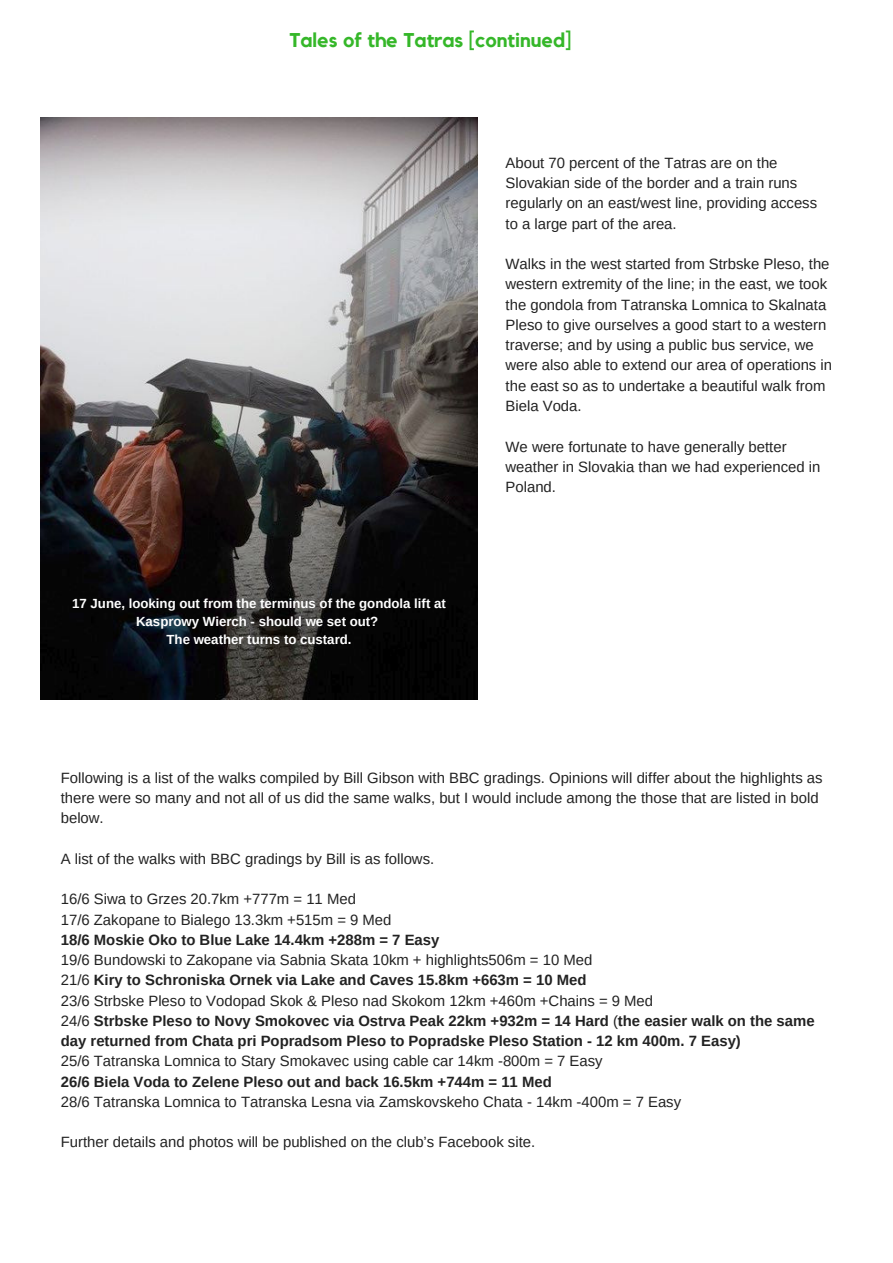
<style>
.page{position:relative;width:893px;height:1263px;background:#fff}
.page>*{position:absolute;margin:0;border:0;box-sizing:border-box;transform-origin:0 0}
.t1{font:700 19.8px "Kollektif";color:#35b729}
.t2{font:14.85px/20.2px "Arimo";color:#222}
.t3{font:700 14.85px/20.2px "Arimo";color:#222}
.t4{font:700 13.2px/18px "Arimo";color:#fff;text-align:center}
.s1{font-weight:400}
</style>
<div class="page">
<img style="left:41px;top:117px;width:436px;height:582px">
<h1 class="t1" style="left:289px;top:31px;width:283px">Tales of the Tatras [continued]</h1>
<p class="t4" style="left:72px;top:594px;width:375px">17 June, looking out from the terminus of the gondola lift at<br>Kasprowy Wierch - should we set out?<br>The weather turns to custard.</p>
<p class="t2" style="left:506px;top:152px;width:313px">About 70 percent of the Tatras are on the Slovakian side of the border and a train runs regularly on an east/west line, providing access to a large part of the area.</p>
<p class="t2" style="left:506px;top:254px;width:328px">Walks in the west started from Strbske Pleso, the western extremity of the line; in the east, we took the gondola from Tatranska Lomnica to Skalnata Pleso to give ourselves a good start to a western traverse; and by using a public bus service, we were also able to extend our area of operations in the east so as to undertake a beautiful walk from Biela Voda.</p>
<p class="t2" style="left:506px;top:436px;width:316px">We were fortunate to have generally better weather in Slovakia than we had experienced in<br>Poland.</p>
<p class="t2" style="left:61px;top:767px;width:763px">Following is a list of the walks compiled by Bill Gibson with BBC gradings. Opinions will differ about the highlights as there were so many and not all of us did the same walks, but I would include among the those that are listed in bold below.</p>
<p class="t2" style="left:61px;top:848px;width:375px">A list of the walks with BBC gradings by Bill is as follows.</p>
<p class="t2" style="left:61px;top:889px;width:332px">16/6 Siwa to Grzes 20.7km +777m = 11 Med<br>17/6 Zakopane to Bialego 13.3km +515m = 9 Med</p>
<p class="t3" style="left:61px;top:929px;width:380px">18/6 Moskie Oko to Blue Lake 14.4km +288m = 7 Easy</p>
<p class="t3" style="left:61px;top:950px;width:755px"><span class="s1">19/6 Bundowski to Zakopane via Sabnia Skata 10km + highlights506m = 10 Med<br>21/6</span> Kiry to Schroniska Ornek via Lake and Caves 15.8km +663m = 10 Med<br><span class="s1">23/6 Strbske Pleso to Vodopad Skok &amp; Pleso nad Skokom 12km +460m +Chains = 9 Med<br>24/6</span> Strbske Pleso to Novy Smokovec via Ostrva Peak 22km +932m = 14 Hard <span class="s1">(</span>the easier walk on the same day returned from Chata pri Popradsom Pleso to Popradske Pleso Station - 12 km 400m. 7 Easy)</p>
<p class="t2" style="left:61px;top:1051px;width:543px">25/6 Tatranska Lomnica to Stary Smokavec using cable car 14km -800m = 7 Easy</p>
<p class="t3" style="left:61px;top:1071px;width:492px">26/6 Biela Voda to Zelene Pleso out and back 16.5km +744m = 11 Med</p>
<p class="t2" style="left:61px;top:1092px;width:622px">28/6 Tatranska Lomnica to Tatranska Lesna via Zamskovskeho Chata - 14km -400m = 7 Easy</p>
<p class="t2" style="left:61px;top:1132px;width:476px">Further details and photos will be published on the club’s Facebook site.</p>
</div>
